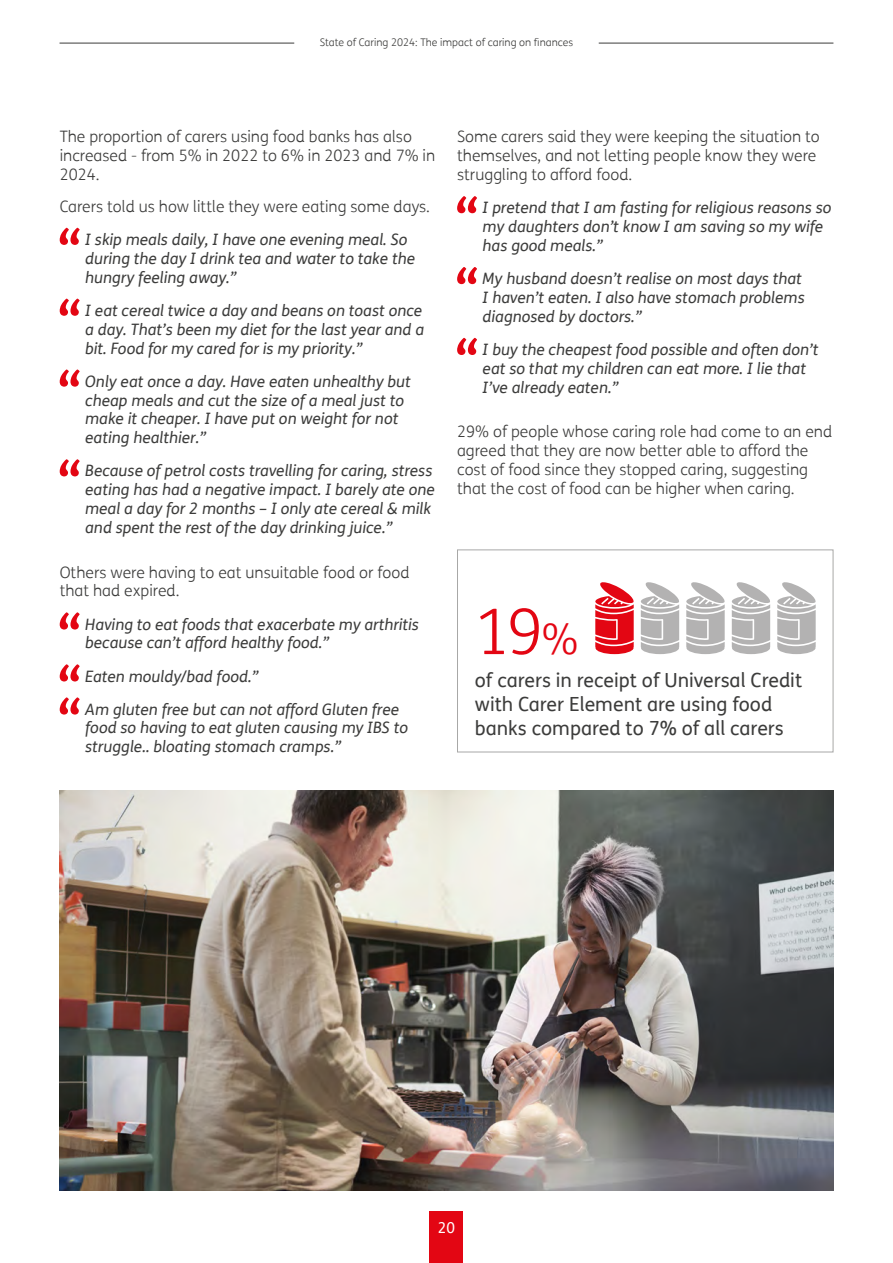
<style>
.page{position:relative;width:893px;height:1263px;background:#fff}
.page>*{position:absolute;margin:0;border:0;box-sizing:border-box;transform-origin:0 0}
.t1{font:300 63px "FS Me";color:#e30613}
.t2{font:19.5px/24px "FS Me";color:#3c3c3b}
.Inline_Quote{font:italic 15.75px/18.9px "FS Me";color:#3c3c3b}
.Body{font:300 15.75px/18.9px "FS Me";color:#3c3c3b}
.t3{font:15px "FS Me";color:#fff}
.t4{font:300 10.5px "FS Me";color:#3c3c3b}
.s1{font-size:42px}
</style>
<div class="page">
<svg style="left:60px;top:228px;width:20px;height:17px"></svg>
<svg style="left:60px;top:298px;width:20px;height:18px"></svg>
<svg style="left:60px;top:369px;width:20px;height:18px"></svg>
<svg style="left:60px;top:459px;width:20px;height:17px"></svg>
<svg style="left:60px;top:612px;width:20px;height:17px"></svg>
<svg style="left:60px;top:664px;width:20px;height:17px"></svg>
<svg style="left:60px;top:697px;width:20px;height:17px"></svg>
<div style="left:457px;top:549px;width:376px;height:203px;border:1px solid #a8a8a7"></div>
<img style="left:60px;top:791px;width:773px;height:400px">
<svg style="left:457px;top:196px;width:20px;height:17px"></svg>
<svg style="left:457px;top:267px;width:20px;height:17px"></svg>
<svg style="left:457px;top:338px;width:20px;height:17px"></svg>
<svg style="left:595px;top:582px;width:39px;height:72px"></svg>
<svg style="left:641px;top:582px;width:38px;height:72px"></svg>
<svg style="left:686px;top:582px;width:39px;height:72px"></svg>
<svg style="left:732px;top:582px;width:38px;height:72px"></svg>
<svg style="left:777px;top:582px;width:39px;height:72px"></svg>
<div style="left:430px;top:1211px;width:33px;height:52px;background:#e30613"></div>
<hr style="left:60px;top:43px;width:234px;height:1px;background:#3c3c3b">
<hr style="left:599px;top:43px;width:234px;height:1px;background:#3c3c3b">
<p class="t4" style="left:320px;top:35px;width:255px">State of Caring 2024: The impact of caring on finances</p>
<p class="Body" style="left:60px;top:127px;width:377px">The proportion of carers using food banks has also increased - from 5% in 2022 to 6% in 2023 and 7% in<br>2024.</p>
<p class="Body" style="left:60px;top:196px;width:372px">Carers told us how little they were eating some days.</p>
<p class="Inline_Quote" style="left:85px;top:229px;width:331px">I skip meals daily, I have one evening meal. So during the day I drink tea and water to take the hungry feeling away.”</p>
<p class="Inline_Quote" style="left:85px;top:300px;width:340px;text-align:justify">I eat cereal twice a day and beans on toast once a day. That’s been my diet for the last year and a bit. Food for my cared for is my priority.”</p>
<p class="Inline_Quote" style="left:85px;top:371px;width:327px">Only eat once a day. Have eaten unhealthy but cheap meals and cut the size of a meal just to make it cheaper. I have put on weight for not eating healthier.”</p>
<p class="Inline_Quote" style="left:85px;top:461px;width:351px">Because of petrol costs travelling for caring, stress eating has had a negative impact. I barely ate one meal a day for 2 months – I only ate cereal &amp; milk and spent the rest of the day drinking juice.”</p>
<p class="Body" style="left:60px;top:562px;width:351px">Others were having to eat unsuitable food or food that had expired.</p>
<p class="Inline_Quote" style="left:85px;top:614px;width:335px">Having to eat foods that exacerbate my arthritis because can’t afford healthy food.”</p>
<p class="Inline_Quote" style="left:85px;top:666px;width:175px">Eaten mouldy/bad food.”</p>
<p class="Inline_Quote" style="left:85px;top:699px;width:324px">Am gluten free but can not afford Gluten free food so having to eat gluten causing my IBS to struggle.. bloating stomach cramps.”</p>
<p class="Body" style="left:457px;top:127px;width:364px">Some carers said they were keeping the situation to themselves, and not letting people know they were struggling to afford food.</p>
<p class="Inline_Quote" style="left:483px;top:198px;width:351px">I pretend that I am fasting for religious reasons so my daughters don’t know I am saving so my wife has good meals.”</p>
<p class="Inline_Quote" style="left:483px;top:269px;width:324px">My husband doesn’t realise on most days that<br>I haven’t eaten. I also have stomach problems diagnosed by doctors.”</p>
<p class="Inline_Quote" style="left:483px;top:340px;width:337px">I buy the cheapest food possible and often don’t eat so that my children can eat more. I lie that<br>I’ve already eaten.”</p>
<p class="Body" style="left:457px;top:422px;width:377px">29% of people whose caring role had come to an end agreed that they are now better able to afford the cost of food since they stopped caring, suggesting that the cost of food can be higher when caring.</p>
<p class="t1" style="left:475px;top:589px;width:105px">19<span class="s1">%</span></p>
<p class="t2" style="left:475px;top:667px;width:329px">of carers in receipt of Universal Credit with Carer Element are using food banks compared to 7% of all carers</p>
<p class="t3" style="left:438px;top:1217px;width:19px">20</p>
</div>
